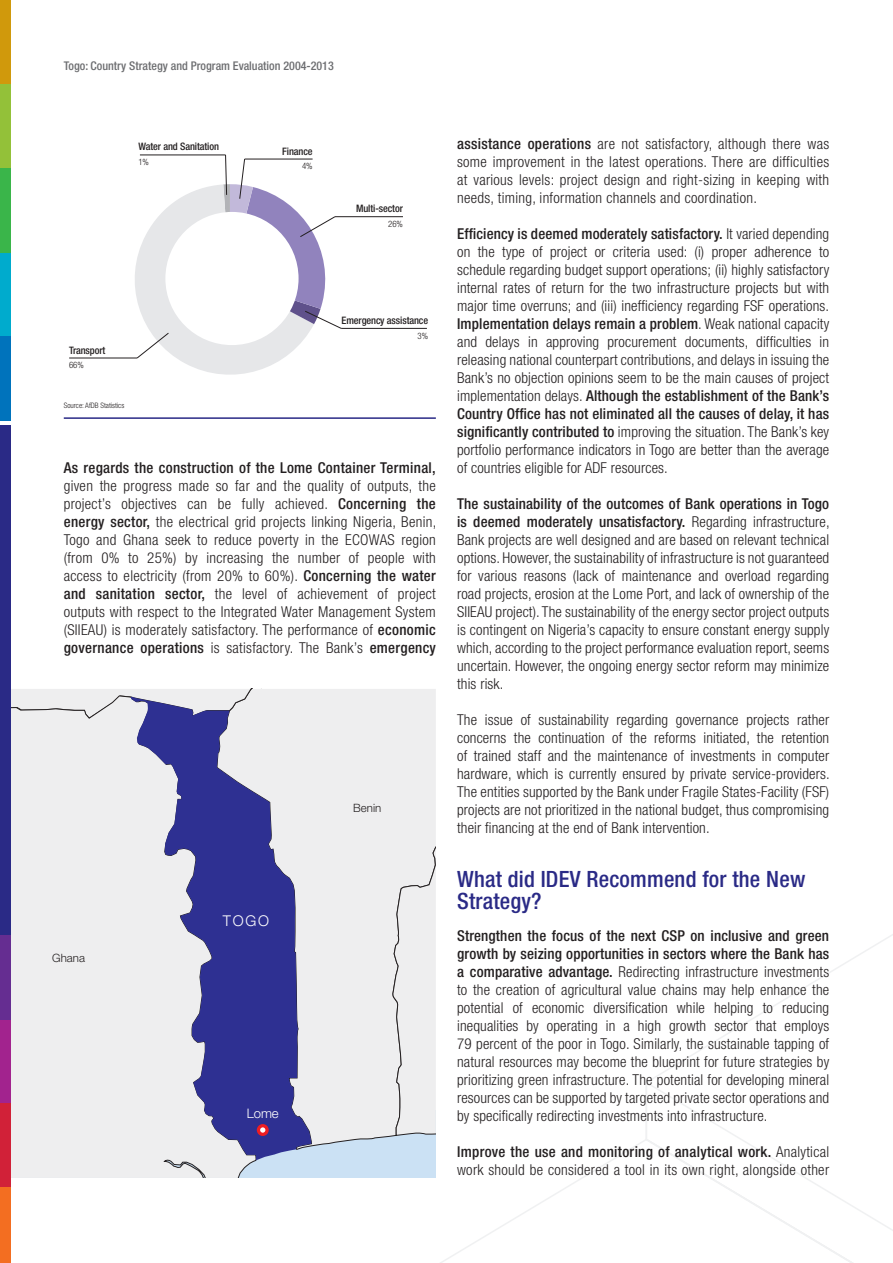
<style>
.page{position:relative;width:893px;height:1263px;background:#fff}
.page>*{position:absolute;margin:0;border:0;box-sizing:border-box;transform-origin:0 0}
.Headings_1{font:500 condensed 22.5px/22.5px "Helvetica Neue LT Std";letter-spacing:.01em;color:#2a2a86}
.Plain_text{font:300 condensed 15px/18px "Helvetica Neue LT Std";letter-spacing:.01em;color:#231f20;text-align:justify}
.t1{font:300 14.7px "Helvetica Neue";color:#fff}
.t2{font:300 13.05px "Helvetica Neue LT Std";color:#fff}
.Cover_-_Title_2{font:500 condensed 12px "Helvetica Neue LT Std";color:#6c6d70}
.t3{font:300 11.4px "Helvetica Neue LT Std";color:#231f20}
.t4{font:500 condensed 10.35px "Helvetica Neue LT Std";letter-spacing:-.01em;color:#231f20}
.t5{font:300 condensed 8.85px "Helvetica Neue LT Std";color:#231f20}
.Sources{font:300 condensed 7.5px "Helvetica Neue LT Std";color:#231f20}
.s1{font-weight:500}
</style>
<div class="page">
<svg style="left:646px;top:1080px;width:93px;height:58px"></svg>
<svg style="left:440px;top:1138px;width:453px;height:125px"></svg>
<hr style="left:64px;top:417px;width:372px;height:2px;background:#2a2a86">
<hr style="left:335px;top:216px;width:68px;height:1px;background:#231f20">
<hr style="left:341px;top:328px;width:86px;height:1px;background:#231f20">
<hr style="left:69px;top:358px;width:68px;height:1px;background:#231f20">
<svg style="left:121px;top:155px;width:221px;height:220px"></svg>
<div style="left:0;top:1110px;width:436px;height:68px;background:#cbe1f4"></div>
<div style="left:311px;top:689px;width:82px;height:458px;background:#eeeeef"></div>
<div style="left:11px;top:689px;width:353px;height:29px;background:#eeeeef"></div>
<div style="left:11px;top:696px;width:245px;height:482px;background:#eeeeef"></div>
<div style="left:393px;top:689px;width:43px;height:448px;background:#eeeeef"></div>
<svg style="left:130px;top:697px;width:181px;height:463px;background:#9192c1"></svg>
<div style="left:258px;top:1126px;width:9px;height:8px;background:#fff;border-radius:50%"></div>
<div style="left:257px;top:1124px;width:12px;height:12px;border:3px solid #ee1d23;border-radius:50%"></div>
<div style="left:0;top:0;width:11px;height:84px;background:#d0990c"></div>
<div style="left:0;top:252px;width:11px;height:85px;background:#00abcd"></div>
<div style="left:0;top:84px;width:11px;height:84px;background:#93c139"></div>
<div style="left:0;top:168px;width:11px;height:84px;background:#3ab54a"></div>
<div style="left:0;top:337px;width:11px;height:84px;background:#0073bc"></div>
<div style="left:0;top:1020px;width:11px;height:84px;background:#a2238e"></div>
<div style="left:0;top:1103px;width:11px;height:85px;background:#d12138"></div>
<div style="left:0;top:1188px;width:11px;height:75px;background:#f36e21"></div>
<div style="left:0;top:425px;width:11px;height:510px;background:#2a2a86"></div>
<div style="left:0;top:935px;width:11px;height:85px;background:#652d91"></div>
<p class="Cover_-_Title_2" style="left:64px;top:59px;width:271px">Togo: Country Strategy and Program Evaluation 2004-2013</p>
<p class="t4" style="left:138px;top:140px;width:82px">Water and Sanitation</p>
<p class="t5" style="left:138px;top:157px;width:12px">1%</p>
<p class="t4" style="left:69px;top:344px;width:38px">Transport</p>
<p class="t5" style="left:69px;top:360px;width:16px">66%</p>
<p class="Sources" style="left:64px;top:401px;width:62px">Source: AfDB Statistics</p>
<p class="t4" style="left:282px;top:145px;width:32px">Finance</p>
<p class="t5" style="left:302px;top:161px;width:12px">4%</p>
<p class="t4" style="left:356px;top:202px;width:48px">Multi-sector</p>
<p class="t5" style="left:388px;top:219px;width:16px">26%</p>
<p class="t4" style="left:342px;top:314px;width:88px">Emergency assistance</p>
<p class="t5" style="left:418px;top:330px;width:12px">3%</p>
<p class="Plain_text" style="left:64px;top:458px;width:374px"><span class="s1">As regards the construction of the Lome Container Terminal, </span>given the progress made so far and the quality of outputs, the project’s objectives can be fully achieved. <span class="s1">Concerning the energy sector,</span> the electrical grid projects linking Nigeria, Benin, Togo and Ghana seek to reduce poverty in the ECOWAS region (from 0% to 25%) by increasing the number of people with access to electricity (from 20% to 60%). <span class="s1">Concerning the water and sanitation sector,</span> the level of achievement of project outputs with respect to the Integrated Water Management System (SIIEAU) is moderately satisfactory. The performance of <span class="s1">economic governance operations</span> is satisfactory. The Bank’s <span class="s1">emergency</span></p>
<p class="t3" style="left:52px;top:951px;width:34px">Ghana</p>
<p class="t1" style="left:223px;top:909px;width:47px">TOGO</p>
<p class="t2" style="left:247px;top:1106px;width:34px">Lome</p>
<p class="t3" style="left:353px;top:801px;width:30px">Benin</p>
<p class="Plain_text" style="left:457px;top:134px;width:374px"><span class="s1">assistance operations</span> are not satisfactory, although there was some improvement in the latest operations. There are difficulties at various levels: project design and right-sizing in keeping with needs, timing, information channels and coordination.</p>
<p class="Plain_text" style="left:457px;top:224px;width:374px"><span class="s1">Efficiency is deemed moderately satisfactory.</span> It varied depending on the type of project or criteria used: (i) proper adherence to schedule regarding budget support operations; (ii) highly satisfactory internal rates of return for the two infrastructure projects but with major time overruns; and (iii) inefficiency regarding FSF operations.<br><span class="s1">Implementation delays remain a problem</span>. Weak national capacity and delays in approving procurement documents, difficulties in releasing national counterpart contributions, and delays in issuing the Bank’s no objection opinions seem to be the main causes of project implementation delays. <span class="s1">Although the establishment of the Bank’s Country Office has not eliminated all the causes of delay, it has significantly contributed to</span> improving the situation. The Bank’s key portfolio performance indicators in Togo are better than the average of countries eligible for ADF resources.</p>
<p class="Plain_text" style="left:457px;top:494px;width:374px"><span class="s1">The sustainability of the outcomes of Bank operations in Togo is deemed moderately unsatisfactory.</span> Regarding infrastructure, Bank projects are well designed and are based on relevant technical options. However, the sustainability of infrastructure is not guaranteed for various reasons (lack of maintenance and overload regarding road projects, erosion at the Lome Port, and lack of ownership of the SIIEAU project). The sustainability of the energy sector project outputs is contingent on Nigeria’s capacity to ensure constant energy supply which, according to the project performance evaluation report, seems uncertain. However, the ongoing energy sector reform may minimize this risk.</p>
<p class="Plain_text" style="left:457px;top:710px;width:374px">The issue of sustainability regarding governance projects rather concerns the continuation of the reforms initiated, the retention of trained staff and the maintenance of investments in computer hardware, which is currently ensured by private service-providers.<br>The entities supported by the Bank under Fragile States-Facility (FSF) projects are not prioritized in the national budget, thus compromising their financing at the end of Bank intervention.</p>
<p class="Headings_1" style="left:457px;top:867px;width:350px">What did IDEV Recommend for the New<br>Strategy?</p>
<p class="Plain_text" style="left:457px;top:926px;width:374px"><span class="s1">Strengthen the focus of the next CSP on inclusive and green growth by seizing opportunities in sectors where the Bank has a comparative advantage.</span> Redirecting infrastructure investments to the creation of agricultural value chains may help enhance the potential of economic diversification while helping to reducing inequalities by operating in a high growth sector that employs 79 percent of the poor in Togo. Similarly, the sustainable tapping of natural resources may become the blueprint for future strategies by prioritizing green infrastructure. The potential for developing mineral resources can be supported by targeted private sector operations and by specifically redirecting investments into infrastructure.</p>
<p class="Plain_text" style="left:457px;top:1142px;width:374px"><span class="s1">Improve the use and monitoring of analytical work.</span> Analytical work should be considered a tool in its own right, alongside other</p>
<p class="t3" style="left:463px;top:951px;width:36px">Nigeria</p>
</div>
